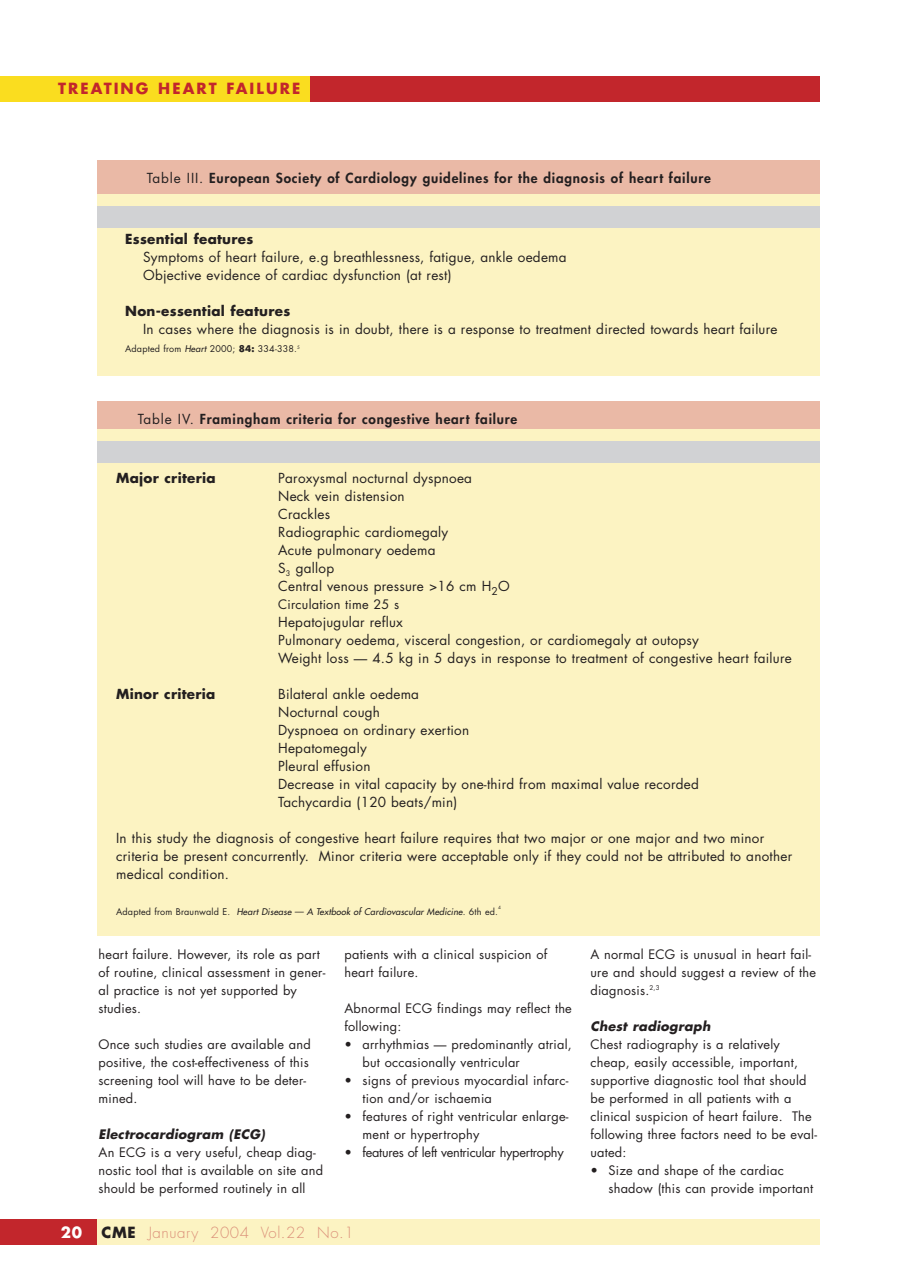
<style>
.page{position:relative;width:918px;height:1287px;background:#fff}
.page>*{position:absolute;margin:0;border:0;box-sizing:border-box;transform-origin:0 0}
.t1{font:300 15px "Futura";letter-spacing:.035em;color:#db9079}
.t2{font:700 15px "Futura";letter-spacing:.135em;color:#c2262c}
.t3{font:700 15px "Futura";color:#fff}
.t4{font:13.5px/18px "Futura";letter-spacing:.02em;color:#231f20}
.t5{font:800 13.5px "Futura";letter-spacing:.06em;color:#231f20}
.t6{font:700 13.5px "Futura";letter-spacing:.02em;color:#231f20}
.t7{font:12.75px/18px "Futura";letter-spacing:.02em;color:#231f20}
.t8{font:italic 700 12.75px "Futura";letter-spacing:.02em;color:#231f20}
.t9{font:12.75px "Futura";letter-spacing:-.02em;color:#231f20}
.t10{font:italic 9px "Futura";letter-spacing:.015em;color:#231f20}
.t11{font:9px "Futura";letter-spacing:.02em;color:#231f20}
.t12{font:4.5px "Futura";color:#231f20}
.s1{font-weight:400}
.s2{font-style:italic}
.s3{font-weight:700}
.s4{font-style:normal}
.s5{font-weight:700;color:#231f20}
</style>
<div class="page">
<div style="left:10px;top:1220px;width:810px;height:25px;background:#fcf3c2"></div>
<div style="left:0;top:1220px;width:97px;height:25px;background:#c2262c"></div>
<div style="left:0;top:76px;width:820px;height:25px;background:#c2262c"></div>
<div style="left:0;top:76px;width:310px;height:25px;background:#fadd1f"></div>
<div style="left:97px;top:160px;width:723px;height:216px;background:#fcf3c2"></div>
<div style="left:97px;top:207px;width:723px;height:21px;background:#d1d2d4"></div>
<div style="left:97px;top:160px;width:723px;height:33px;background:#eab9a6"></div>
<div style="left:97px;top:402px;width:723px;height:534px;background:#fcf3c2"></div>
<div style="left:97px;top:441px;width:723px;height:22px;background:#d1d2d4"></div>
<div style="left:97px;top:402px;width:723px;height:27px;background:#eab9a6"></div>
<p class="t2" style="left:58px;top:82px;width:244px">TREATING HEART FAILURE</p>
<p class="t5" style="left:147px;top:171px;width:566px"><span class="s1">Table III.</span> European Society of Cardiology guidelines for the diagnosis of heart failure</p>
<p class="t6" style="left:125px;top:233px;width:130px">Essential features</p>
<p class="t4" style="left:143px;top:249px;width:425px">Symptoms of heart failure, e.g breathlessness, fatigue, ankle oedema<br>Objective evidence of cardiac dysfunction (at rest)</p>
<p class="t6" style="left:125px;top:305px;width:167px">Non-essential features</p>
<p class="t4" style="left:143px;top:321px;width:636px">In cases where the diagnosis is in doubt, there is a response to treatment directed towards heart failure</p>
<p class="t11" style="left:125px;top:345px;width:176px">Adapted from <span class="s2">Heart</span> 2000; <span class="s3">84:</span> 334-338.<sup>5</sup></p>
<p class="t5" style="left:138px;top:412px;width:381px"><span class="s1">Table IV.</span> Framingham criteria for congestive heart failure</p>
<p class="t6" style="left:116px;top:472px;width:101px">Major criteria</p>
<p class="t4" style="left:278px;top:470px;width:233px">Paroxysmal nocturnal dyspnoea<br>Neck vein distension<br>Crackles<br>Radiographic cardiomegaly<br>Acute pulmonary oedema<br>S<sub>3</sub> gallop<br>Central venous pressure &gt;16 cm H<sub>2</sub>O</p>
<p class="t7" style="left:278px;top:597px;width:123px">Circulation time 25 s</p>
<p class="t4" style="left:278px;top:614px;width:515px">Hepatojugular reflux<br>Pulmonary oedema, visceral congestion, or cardiomegaly at outopsy<br>Weight loss — 4.5 kg in 5 days in response to treatment of congestive heart failure</p>
<p class="t6" style="left:116px;top:688px;width:101px">Minor criteria</p>
<p class="t4" style="left:278px;top:686px;width:422px">Bilateral ankle oedema<br>Nocturnal cough<br>Dyspnoea on ordinary exertion<br>Hepatomegaly<br>Pleural effusion<br>Decrease in vital capacity by one-third from maximal value recorded<br>Tachycardia (120 beats/min)</p>
<p class="t4" style="left:116px;top:830px;width:678px">In this study the diagnosis of congestive heart failure requires that two major or one major and two minor criteria be present concurrently. Minor criteria were acceptable only if they could not be attributed to another medical condition.</p>
<p class="t10" style="left:116px;top:907px;width:383px"><span class="s4">Adapted from Braunwald E.</span> Heart Disease — A Textbook of Cardiovascular Medicine<span class="s4">. 6th ed.</span></p>
<p class="t12" style="left:498px;top:905px;width:4px">4</p>
<p class="t7" style="left:99px;top:946px;width:228px">heart failure. However, its role as part of routine, clinical assessment in gener&shy;al practice is not yet supported by studies.</p>
<p class="t7" style="left:99px;top:1036px;width:214px">Once such studies are available and positive, the cost-effectiveness of this screening tool will have to be deter&shy;mined.</p>
<p class="t8" style="left:99px;top:1128px;width:168px">Electrocardiogram (ECG)</p>
<p class="t7" style="left:99px;top:1144px;width:226px">An ECG is a very useful, cheap diag&shy;nostic tool that is available on site and should be performed routinely in all</p>
<p class="t7" style="left:344px;top:946px;width:204px">patients with a clinical suspicion of heart failure.</p>
<p class="t7" style="left:344px;top:1000px;width:229px">Abnormal ECG findings may reflect the following:</p>
<p class="t7" style="left:362px;top:1036px;width:211px;text-indent:-18px">• arrhythmias — predominantly atrial, but occasionally ventricular</p>
<p class="t7" style="left:362px;top:1072px;width:207px;text-indent:-18px">• signs of previous myocardial infarc&shy;tion and/or ischaemia</p>
<p class="t7" style="left:362px;top:1108px;width:208px;text-indent:-18px">• features of right ventricular enlarge&shy;ment or hypertrophy</p>
<p class="t9" style="left:344px;top:1146px;width:221px">• features of left ventricular hypertrophy</p>
<p class="t3" style="left:61px;top:1226px;width:23px">20</p>
<p class="t1" style="left:102px;top:1226px;width:254px"><span class="s5">CME</span> January 2004 Vol.22 No.1</p>
<p class="t7" style="left:590px;top:946px;width:227px">A normal ECG is unusual in heart fail&shy;ure and should suggest a review of the diagnosis.<sup>2,3</sup></p>
<p class="t8" style="left:590px;top:1020px;width:122px">Chest radiograph</p>
<p class="t7" style="left:590px;top:1036px;width:228px">Chest radiography is a relatively cheap, easily accessible, important, supportive diagnostic tool that should be performed in all patients with a clinical suspicion of heart failure. The following three factors need to be eval&shy;uated:</p>
<p class="t7" style="left:608px;top:1162px;width:206px;text-indent:-18px">• Size and shape of the cardiac shadow (this can provide important</p>
</div>
